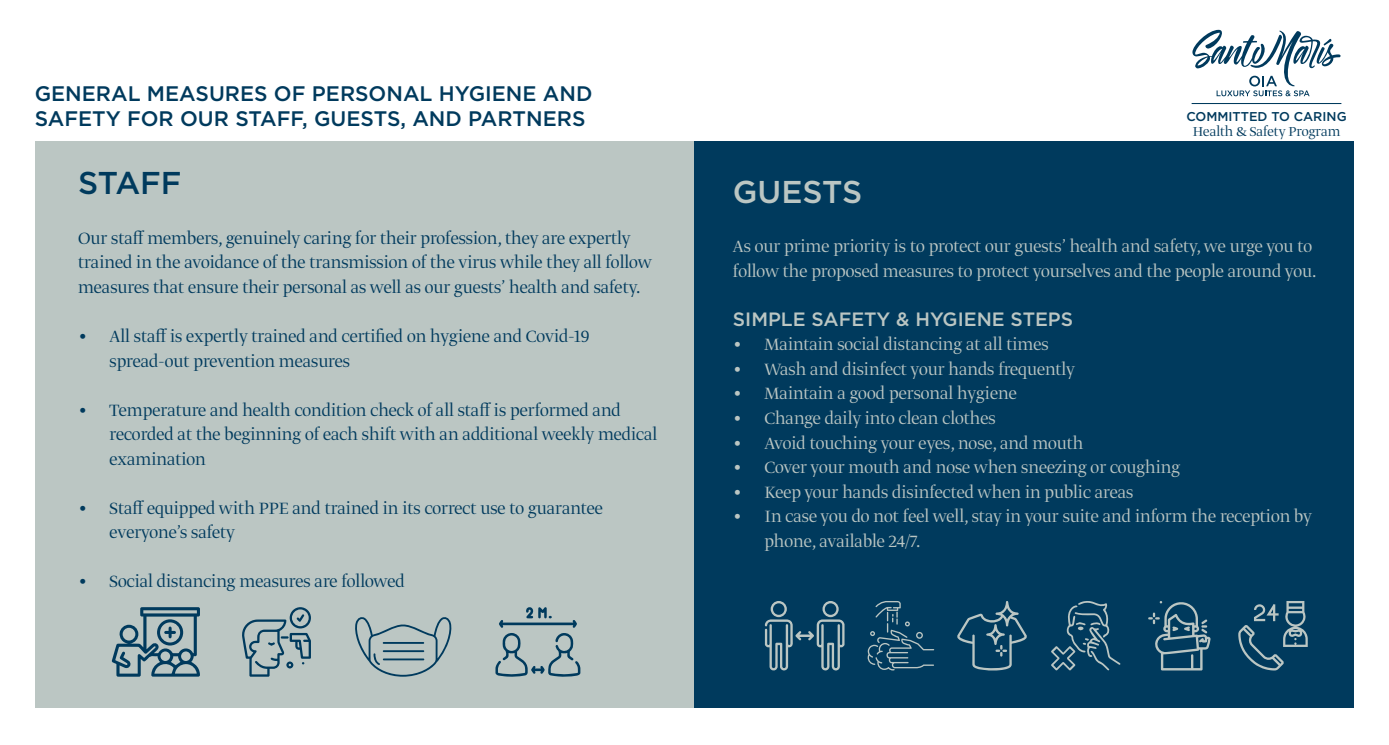
<style>
.page{position:relative;width:1389px;height:745px;background:#fff}
.page>*{position:absolute;margin:0;border:0;box-sizing:border-box;transform-origin:0 0}
.t1{font:500 31.5px "Gotham";color:#bbc6c3}
.t2{font:500 31.5px "Gotham";letter-spacing:-.005em;color:#003a5d}
.t3{font:500 21px/25.2px "Gotham";color:#003a5d}
.t4{font:300 19.25px/24.5px "Greta Display Pro";color:#003a5d}
.t5{font:300 19.25px/24.5px "Greta Display Pro";color:#bbc6c3}
.t6{font:500 19.25px "Gotham";color:#bbc6c3}
.t7{font:300 15.22px "Greta Display Pro";color:#003a5d}
.t8{font:500 12.78px "Gotham";color:#003a5d}
</style>
<div class="page">
<div style="left:35px;top:141px;width:659px;height:566px;background:#bbc6c3"></div>
<div style="left:694px;top:141px;width:660px;height:566px;background:#003a5d"></div>
<svg style="left:112px;top:607px;width:88px;height:69px"></svg>
<svg style="left:242px;top:607px;width:69px;height:69px"></svg>
<svg style="left:355px;top:617px;width:97px;height:59px"></svg>
<svg style="left:495px;top:607px;width:85px;height:69px"></svg>
<svg style="left:867px;top:601px;width:67px;height:69px"></svg>
<svg style="left:765px;top:601px;width:80px;height:69px"></svg>
<svg style="left:957px;top:601px;width:70px;height:69px"></svg>
<svg style="left:1051px;top:601px;width:69px;height:69px"></svg>
<svg style="left:1148px;top:601px;width:63px;height:69px"></svg>
<svg style="left:1238px;top:601px;width:70px;height:69px"></svg>
<svg style="left:1192px;top:30px;width:149px;height:66px"></svg>
<hr style="left:1192px;top:103px;width:149px;height:1px;background:#003a5d">
<p class="t3" style="left:35px;top:81px;width:559px">GENERAL MEASURES OF PERSONAL HYGIENE AND<br>SAFETY FOR OUR STAFF, GUESTS, AND PARTNERS</p>
<h1 class="t2" style="left:78px;top:162px;width:105px">STAFF</h1>
<p class="t4" style="left:78px;top:226px;width:575px">Our staff members, genuinely caring for their profession, they are expertly trained in the avoidance of the transmission of the virus while they all follow measures that ensure their personal as well as our guests’ health and safety.</p>
<p class="t4" style="left:110px;top:324px;width:481px;text-indent:-31px">• All staff is expertly trained and certified on hygiene and Covid-19 spread-out prevention measures</p>
<p class="t4" style="left:110px;top:398px;width:549px;text-indent:-31px">• Temperature and health condition check of all staff is performed and recorded at the beginning of each shift with an additional weekly medical examination</p>
<p class="t4" style="left:110px;top:496px;width:495px;text-indent:-31px">• Staff equipped with PPE and trained in its correct use to guarantee everyone’s safety</p>
<p class="t4" style="left:78px;top:569px;width:328px">• Social distancing measures are followed</p>
<p class="t8" style="left:1186px;top:108px;width:162px">COMMITTED TO CARING</p>
<p class="t7" style="left:1193px;top:122px;width:149px">Health &amp; Safety Program</p>
<h1 class="t1" style="left:733px;top:171px;width:131px">GUESTS</h1>
<p class="t5" style="left:733px;top:235px;width:585px">As our prime priority is to protect our guests’ health and safety, we urge you to follow the proposed measures to protect yourselves and the people around you.</p>
<p class="t6" style="left:733px;top:306px;width:342px">SIMPLE SAFETY &amp; HYGIENE STEPS</p>
<p class="t5" style="left:733px;top:333px;width:317px">• Maintain social distancing at all times</p>
<p class="t5" style="left:733px;top:357px;width:344px">• Wash and disinfect your hands frequently</p>
<p class="t5" style="left:733px;top:382px;width:285px">• Maintain a good personal hygiene</p>
<p class="t5" style="left:733px;top:406px;width:264px">• Change daily into clean clothes</p>
<p class="t5" style="left:733px;top:431px;width:352px">• Avoid touching your eyes, nose, and mouth</p>
<p class="t5" style="left:733px;top:455px;width:449px">• Cover your mouth and nose when sneezing or coughing</p>
<p class="t5" style="left:733px;top:480px;width:402px">• Keep your hands disinfected when in public areas</p>
<p class="t5" style="left:764px;top:504px;width:549px;text-indent:-31px">• In case you do not feel well, stay in your suite and inform the reception by phone, available 24/7.</p>
</div>
